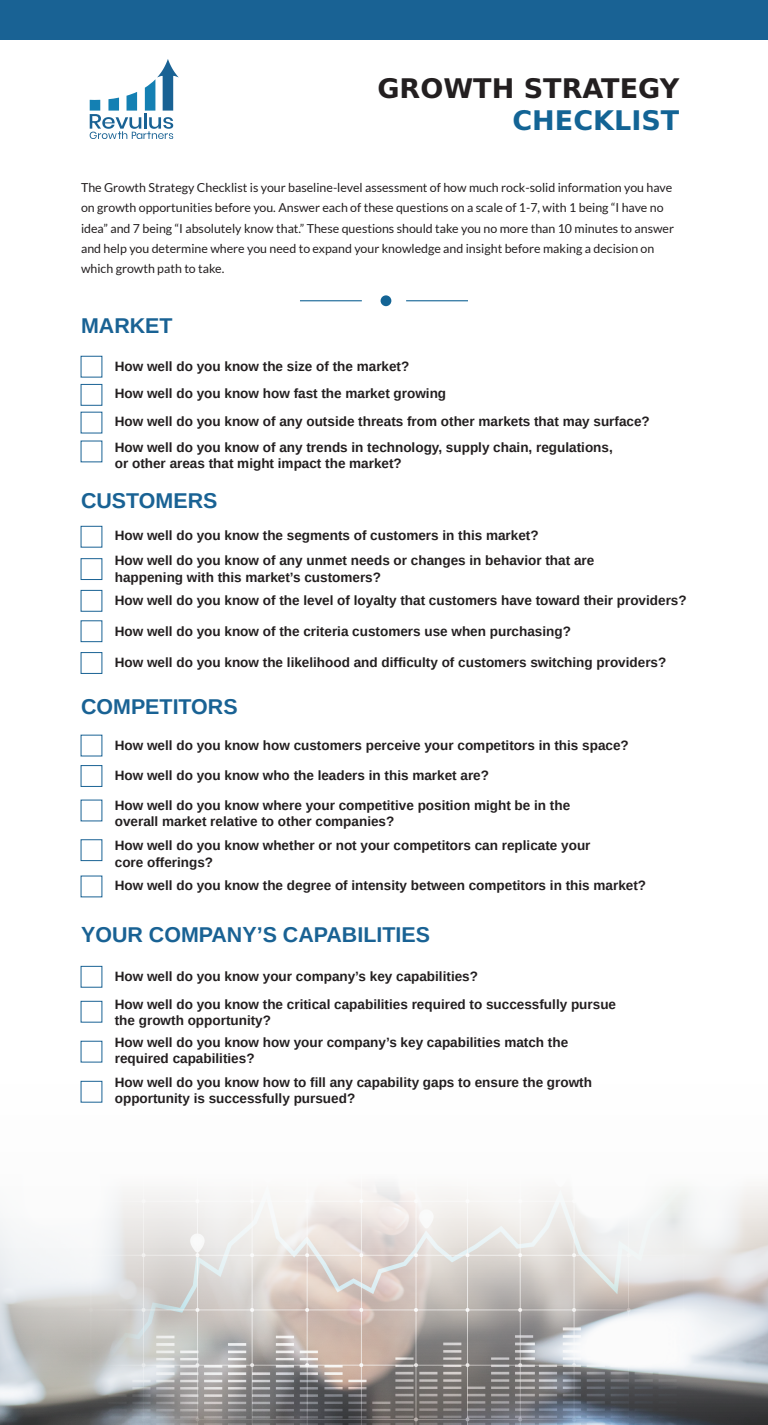
<style>
.page{position:relative;width:768px;height:1425px;background:#fff}
.page>*{position:absolute;margin:0;border:0;box-sizing:border-box;transform-origin:0 0}
.t1{font:700 27.08px "Prima Sans BT";color:#231f20}
.t2{font:700 27.08px "Prima Sans BT";color:#136495}
.t3{font:700 21.45px "Arimo";color:#196294}
.t4{font:700 13.5px/16.2px "Arimo";color:#231f20}
.t5{font:12.38px/20.2px "Lato";color:#231f20}
</style>
<div class="page">
<svg style="left:0;top:1084px;width:768px;height:341px"></svg>
<svg style="left:90px;top:59px;width:89px;height:80px"></svg>
<div style="left:0;top:0;width:768px;height:39px;background:#196294"></div>
<div style="left:381px;top:295px;width:10px;height:11px;background:#136495;border-radius:50%"></div>
<hr style="left:300px;top:300px;width:62px;height:1px;background:#136495">
<hr style="left:406px;top:300px;width:62px;height:1px;background:#136495">
<div style="left:81px;top:356px;width:21px;height:21px;border:1px solid #196294"></div>
<div style="left:81px;top:384px;width:21px;height:22px;border:1px solid #196294"></div>
<div style="left:81px;top:558px;width:21px;height:22px;border:1px solid #196294"></div>
<div style="left:81px;top:590px;width:21px;height:22px;border:1px solid #196294"></div>
<div style="left:81px;top:652px;width:21px;height:22px;border:1px solid #196294"></div>
<div style="left:81px;top:765px;width:21px;height:22px;border:1px solid #196294"></div>
<div style="left:81px;top:839px;width:21px;height:22px;border:1px solid #196294"></div>
<div style="left:81px;top:966px;width:21px;height:22px;border:1px solid #196294"></div>
<h1 class="t1" style="left:377px;top:69px;width:303px">GROWTH STRATEGY</h1>
<h1 class="t2" style="left:512px;top:101px;width:168px">CHECKLIST</h1>
<p class="t5" style="left:81px;top:177px;width:595px">The Growth Strategy Checklist is your baseline-level assessment of how much rock-solid information you have on growth opportunities before you. Answer each of these questions on a scale of 1-7, with 1 being “I have no idea” and 7 being “I absolutely know that.” These questions should take you no more than 10 minutes to answer and help you determine where you need to expand your knowledge and insight before making a decision on which growth path to take.</p>
<h2 class="t3" style="left:81px;top:311px;width:93px">MARKET</h2>
<p class="t4" style="left:115px;top:353px;width:537px;line-height:27.5px">How well do you know the size of the market?<br>How well do you know how fast the market growing<br>How well do you know of any outside threats from other markets that may surface?</p>
<p class="t4" style="left:115px;top:439px;width:500px">How well do you know of any trends in technology, supply chain, regulations, or other areas that might impact the market?</p>
<h2 class="t3" style="left:81px;top:485px;width:138px">CUSTOMERS</h2>
<p class="t4" style="left:115px;top:523px;width:481px;line-height:25.5px">How well do you know the segments of customers in this market?<br>How well do you know of any unmet needs or changes in behavior that are</p>
<p class="t4" style="left:115px;top:565px;width:573px;line-height:23.9px">happening with this market’s customers?<br>How well do you know of the level of loyalty that customers have toward their providers?</p>
<p class="t4" style="left:115px;top:623px;width:458px">How well do you know of the criteria customers use when purchasing?</p>
<p class="t4" style="left:115px;top:655px;width:553px">How well do you know the likelihood and difficulty of customers switching providers?</p>
<h2 class="t3" style="left:81px;top:692px;width:158px">COMPETITORS</h2>
<p class="t4" style="left:115px;top:737px;width:516px">How well do you know how customers perceive your competitors in this space?</p>
<p class="t4" style="left:115px;top:767px;width:376px">How well do you know who the leaders in this market are?</p>
<p class="t4" style="left:115px;top:797px;width:457px">How well do you know where your competitive position might be in the overall market relative to other companies?</p>
<p class="t4" style="left:115px;top:838px;width:477px">How well do you know whether or not your competitors can replicate your core offerings?</p>
<p class="t4" style="left:115px;top:877px;width:533px">How well do you know the degree of intensity between competitors in this market?</p>
<h2 class="t3" style="left:81px;top:919px;width:350px">YOUR COMPANY’S CAPABILITIES</h2>
<p class="t4" style="left:115px;top:968px;width:365px">How well do you know your company’s key capabilities?</p>
<p class="t4" style="left:115px;top:996px;width:503px">How well do you know the critical capabilities required to successfully pursue the growth opportunity?</p>
<p class="t4" style="left:115px;top:1035px;width:455px">How well do you know how your company’s key capabilities match the required capabilities?</p>
<p class="t4" style="left:115px;top:1075px;width:479px">How well do you know how to fill any capability gaps to ensure the growth opportunity is successfully pursued?</p>
</div>
